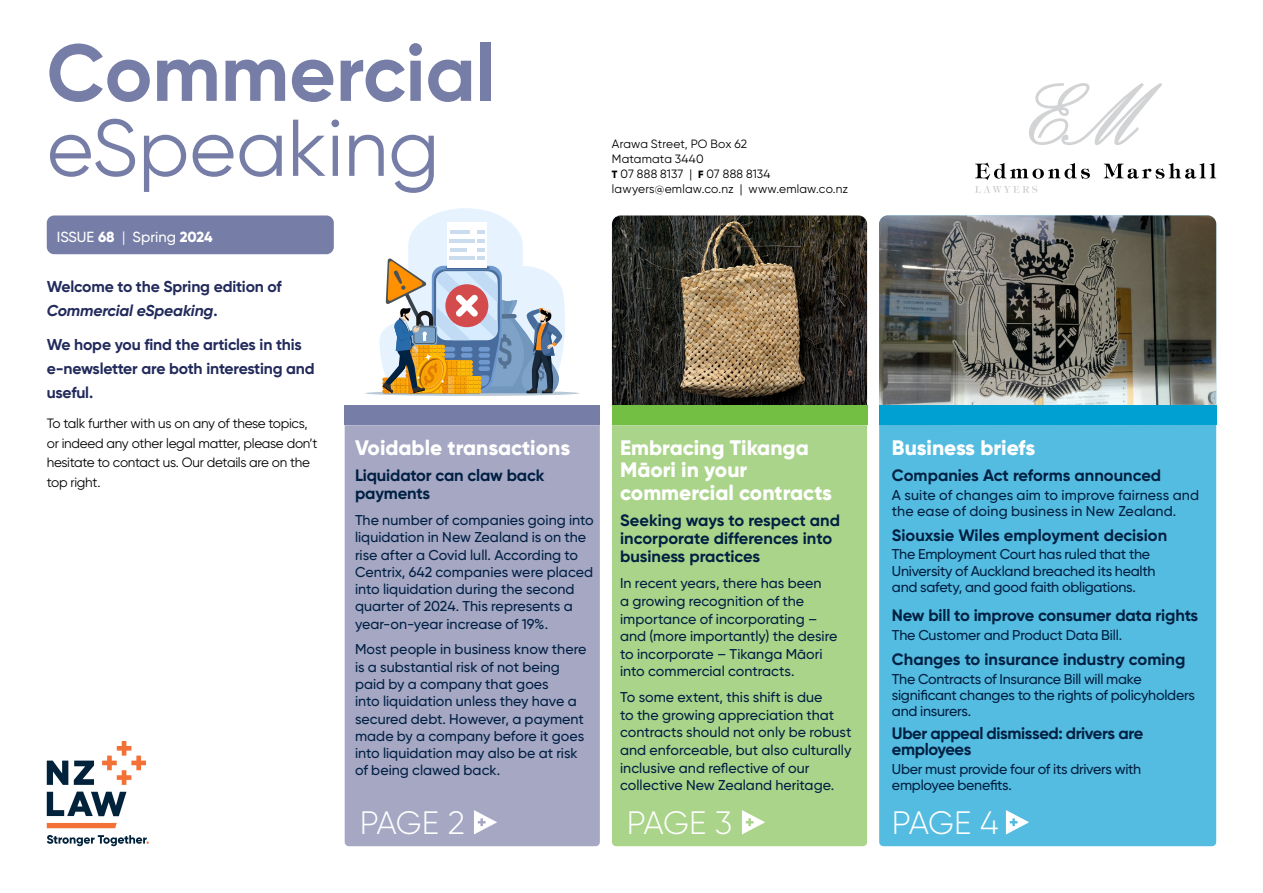
<style>
.page{position:relative;width:1263px;height:893px;background:#fff}
.page>*{position:absolute;margin:0;border:0;box-sizing:border-box;transform-origin:0 0}
.t1{font:700 80.25px "Gilroy";color:#767da6}
.t2{font:80.25px "Gilroy";color:#767da6}
.t3{font:300 32.4px "Gilroy";letter-spacing:-.025em;color:#fff}
.t4{font:800 21px/22.5px "Gilroy";color:#fff}
.t5{font:700 16.5px/18px "Gilroy";letter-spacing:-.01em;color:#002043}
.t6{font:700 15.75px/24px "Gilroy";letter-spacing:-.01em;color:#212a5b}
.t7{font:500 14.7px "Gilroy";color:#fff}
.t8{font:500 14.25px/17.2px "Gilroy";letter-spacing:-.005em;color:#002043}
.t9{font:13.5px/19.5px "Gilroy";letter-spacing:-.02em;color:#000}
.t10{font:12px/15px "Gilroy";letter-spacing:.01em;color:#000}
.s1{font-weight:800}
.s2{font-weight:400}
.s3{font-style:italic}
.s4{font-weight:800;font-size:10.5px}
</style>
<div class="page">
<svg style="left:365px;top:391px;width:214px;height:5px"></svg>
<svg style="left:379px;top:208px;width:188px;height:188px"></svg>
<img style="left:879px;top:215px;width:337px;height:191px">
<img style="left:612px;top:215px;width:255px;height:191px">
<div style="left:879px;top:425px;width:337px;height:421px;background:#54bce0"></div>
<div style="left:345px;top:425px;width:255px;height:421px;background:#a5a7c3"></div>
<div style="left:612px;top:425px;width:255px;height:421px;background:#aad48a"></div>
<div style="left:345px;top:406px;width:255px;height:19px;background:#767da6"></div>
<div style="left:612px;top:406px;width:255px;height:19px;background:#72bf44"></div>
<div style="left:879px;top:406px;width:337px;height:19px;background:#00a0d2"></div>
<svg style="left:474px;top:810px;width:23px;height:24px"></svg>
<svg style="left:1006px;top:810px;width:23px;height:24px"></svg>
<svg style="left:742px;top:810px;width:23px;height:24px"></svg>
<svg style="left:47px;top:792px;width:79px;height:24px"></svg>
<svg style="left:47px;top:761px;width:47px;height:24px"></svg>
<svg style="left:102px;top:741px;width:44px;height:44px"></svg>
<svg style="left:47px;top:823px;width:70px;height:5px"></svg>
<svg style="left:47px;top:835px;width:102px;height:11px"></svg>
<div style="left:47px;top:215px;width:287px;height:39px;background:#767da6;border-radius:7px"></div>
<svg style="left:1029px;top:83px;width:133px;height:62px"></svg>
<svg style="left:975px;top:163px;width:241px;height:17px"></svg>
<svg style="left:975px;top:186px;width:62px;height:7px"></svg>
<h1 class="t1" style="left:47px;top:23px;width:450px">Commercial</h1>
<h1 class="t2" style="left:47px;top:99px;width:394px">eSpeaking</h1>
<p class="t7" style="left:57px;top:228px;width:157px">ISSUE <span class="s1">68</span> <span class="s2">|</span> Spring <span class="s1">2024</span></p>
<p class="t6" style="left:47px;top:274px;width:236px">Welcome to the Spring edition of<br><span class="s3">Commercial eSpeaking</span>.</p>
<p class="t6" style="left:47px;top:333px;width:269px">We hope you find the articles in this e-newsletter are both interesting and useful.</p>
<p class="t9" style="left:47px;top:414px;width:272px">To talk further with us on any of these topics, or indeed any other legal matter, please don’t hesitate to contact us. Our details are on the top right.</p>
<h3 class="t4" style="left:355px;top:436px;width:217px">Voidable transactions</h3>
<p class="t5" style="left:355px;top:466px;width:191px">Liquidator can claw back payments</p>
<p class="t8" style="left:355px;top:511px;width:240px">The number of companies going into liquidation in New Zealand is on the rise after a Covid lull. According to Centrix, 642 companies were placed into liquidation during the second quarter of 2024. This represents a year-on-year increase of 19%.</p>
<p class="t8" style="left:355px;top:641px;width:233px">Most people in business know there is a substantial risk of not being paid by a company that goes<br>into liquidation unless they have a secured debt. However, a payment made by a company before it goes into liquidation may also be at risk of being clawed back.</p>
<p class="t10" style="left:612px;top:137px;width:238px">Arawa Street, PO Box 62<br>Matamata 3440<br><span class="s4">T</span> 07 888 8137 | <span class="s4">F</span> 07 888 8134 lawyers@emlaw.co.nz | www.emlaw.co.nz</p>
<h3 class="t4" style="left:620px;top:436px;width:213px">Embracing Tikanga<br>Māori in your commercial contracts</h3>
<p class="t5" style="left:620px;top:511px;width:221px">Seeking ways to respect and incorporate differences into business practices</p>
<p class="t8" style="left:620px;top:575px;width:219px">In recent years, there has been<br>a growing recognition of the importance of incorporating – and (more importantly) the desire to incorporate – Tikanga Māori into commercial contracts.</p>
<p class="t8" style="left:620px;top:688px;width:233px">To some extent, this shift is due<br>to the growing appreciation that contracts should not only be robust and enforceable, but also culturally inclusive and reflective of our collective New Zealand heritage.</p>
<h3 class="t4" style="left:892px;top:436px;width:145px">Business briefs</h3>
<p class="t5" style="left:892px;top:466px;width:271px">Companies Act reforms announced</p>
<p class="t8" style="left:892px;top:486px;width:309px;line-height:16px">A suite of changes aim to improve fairness and the ease of doing business in New Zealand.</p>
<p class="t5" style="left:892px;top:526px;width:277px">Siouxsie Wiles employment decision</p>
<p class="t8" style="left:892px;top:546px;width:265px;line-height:16px">The Employment Court has ruled that the<br>University of Auckland breached its health and safety, and good faith obligations.</p>
<p class="t5" style="left:892px;top:607px;width:308px">New bill to improve consumer data rights</p>
<p class="t8" style="left:892px;top:626px;width:232px">The Customer and Product Data Bill.</p>
<p class="t5" style="left:892px;top:650px;width:295px">Changes to insurance industry coming</p>
<p class="t8" style="left:892px;top:670px;width:305px;line-height:16px">The Contracts of Insurance Bill will make significant changes to the rights of policyholders and insurers.</p>
<p class="t5" style="left:892px;top:725px;width:253px;line-height:16px">Uber appeal dismissed: drivers are employees</p>
<p class="t8" style="left:892px;top:760px;width:251px;line-height:16px">Uber must provide four of its drivers with employee benefits.</p>
<h2 class="t3" style="left:360px;top:802px;width:107px">PAGE 2</h2>
<h2 class="t3" style="left:627px;top:802px;width:107px">PAGE 3</h2>
<h2 class="t3" style="left:892px;top:802px;width:108px">PAGE 4</h2>
</div>
